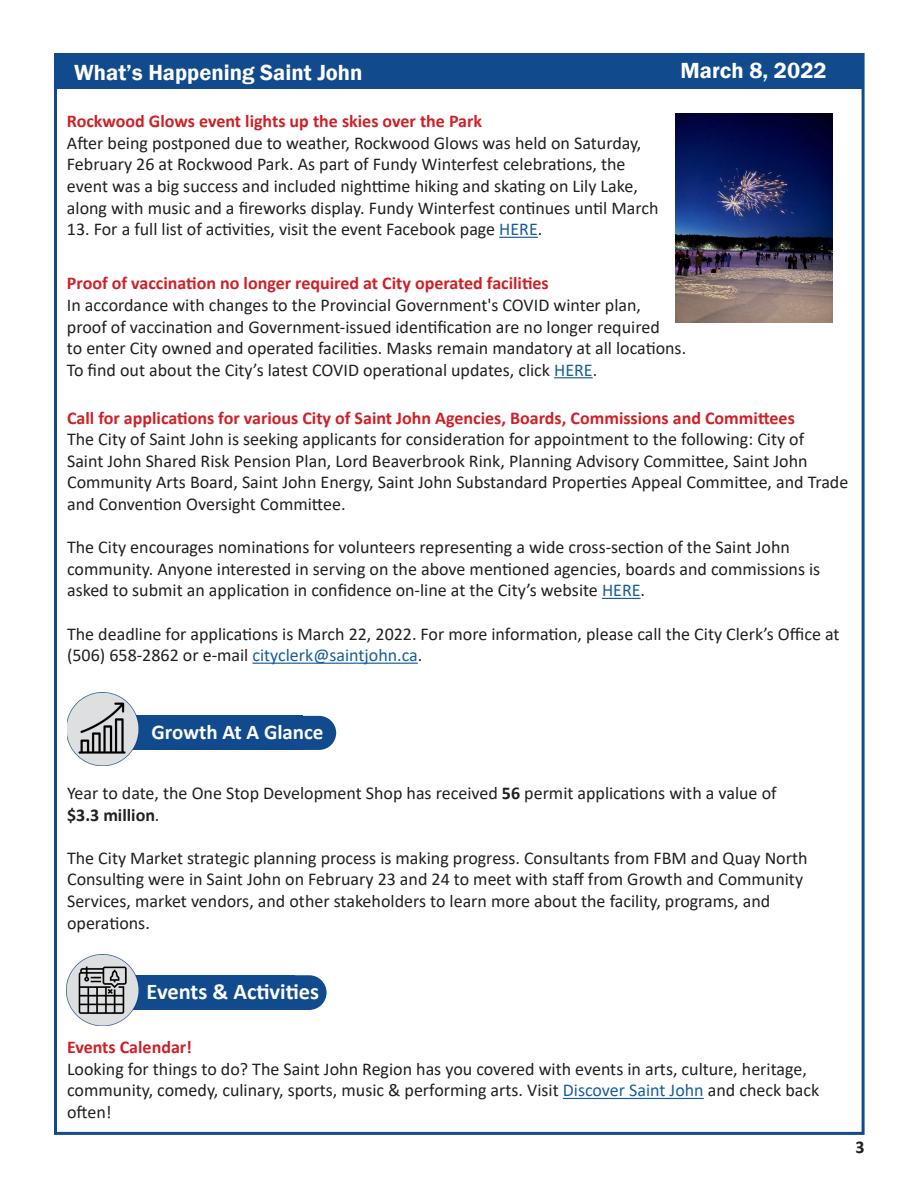
<style>
.page{position:relative;width:918px;height:1188px;background:#fff}
.page>*{position:absolute;margin:0;border:0;box-sizing:border-box;transform-origin:0 0}
.t1{font:600 22.5px "Franklin Gothic";color:#fff}
.t2{font:700 22.5px "Calibri";color:#fff}
.t3{font:700 21px "Calibri";color:#fff}
.t4{font:18px/21.6px "Calibri";color:#231f20}
.t5{font:700 18px "Calibri";color:#cf2027}
.t6{font:700 18px "Calibri";color:#231f20}
.s1{color:#175d9e}
.s2{font-weight:700}
.s3{font-weight:400}
</style>
<div class="page">
<div style="left:54px;top:54px;width:810px;height:34px;background:#114b8e"></div>
<div style="left:117px;top:716px;width:219px;height:34px;background:#114b8e;border-radius:17px"></div>
<img style="left:67px;top:693px;width:72px;height:72px">
<div style="left:118px;top:975px;width:209px;height:35px;background:#114b8e;border-radius:17px"></div>
<img style="left:67px;top:954px;width:71px;height:72px">
<hr style="left:563px;top:1098px;width:141px;height:1px;background:#175d9e">
<hr style="left:499px;top:237px;width:39px;height:1px;background:#175d9e">
<hr style="left:554px;top:377px;width:39px;height:1px;background:#175d9e">
<img style="left:675px;top:114px;width:157px;height:209px">
<hr style="left:602px;top:598px;width:39px;height:1px;background:#175d9e">
<hr style="left:253px;top:663px;width:165px;height:1px;background:#175d9e">
<p class="t1" style="left:74px;top:59px;width:290px">What’s Happening Saint John</p>
<p class="t1" style="left:681px;top:56px;width:148px">March 8, 2022</p>
<p class="t5" style="left:67px;top:109px;width:417px">Rockwood Glows event lights up the skies over the Park</p>
<p class="t4" style="left:67px;top:132px;width:593px">After being postponed due to weather, Rockwood Glows was held on Saturday, February 26 at Rockwood Park. As part of Fundy Winterfest celebrations, the event was a big success and included nighttime hiking and skating on Lily Lake, along with music and a fireworks display. Fundy Winterfest continues until March</p>
<p class="t4" style="left:67px;top:218px;width:477px">13. For a full list of activities, visit the event Facebook page <span class="s1">HERE</span>.</p>
<p class="t5" style="left:67px;top:271px;width:483px">Proof of vaccination no longer required at City operated facilities</p>
<p class="t4" style="left:67px;top:294px;width:621px">In accordance with changes to the Provincial Government's COVID winter plan,<br>proof of vaccination and Government-issued identification are no longer required<br>to enter City owned and operated facilities. Masks remain mandatory at all locations.</p>
<p class="t4" style="left:67px;top:359px;width:532px">To find out about the City’s latest COVID operational updates, click <span class="s1">HERE</span>.</p>
<p class="t5" style="left:67px;top:405px;width:729px">Call for applications for various City of Saint John Agencies, Boards, Commissions and Committees</p>
<p class="t4" style="left:67px;top:428px;width:783px">The City of Saint John is seeking applicants for consideration for appointment to the following: City of<br>Saint John Shared Risk Pension Plan, Lord Beaverbrook Rink, Planning Advisory Committee, Saint John Community Arts Board, Saint John Energy, Saint John Substandard Properties Appeal Committee, and Trade and Convention Oversight Committee.</p>
<p class="t4" style="left:67px;top:536px;width:755px">The City encourages nominations for volunteers representing a wide cross-section of the Saint John community. Anyone interested in serving on the above mentioned agencies, boards and commissions is asked to submit an application in confidence on-line at the City’s website <span class="s1">HERE</span>.</p>
<p class="t4" style="left:67px;top:622px;width:774px">The deadline for applications is March 22, 2022. For more information, please call the City Clerk’s Office at (506) 658-2862 or e-mail <span class="s1">cityclerk@saintjohn.ca</span>.</p>
<p class="t3" style="left:152px;top:717px;width:173px">Growth At A Glance</p>
<p class="t4" style="left:67px;top:782px;width:711px">Year to date, the One Stop Development Shop has received <span class="s2">56</span> permit applications with a value of</p>
<p class="t6" style="left:67px;top:802px;width:94px">$3.3 million<span class="s3">.</span></p>
<p class="t4" style="left:67px;top:846px;width:742px">The City Market strategic planning process is making progress. Consultants from FBM and Quay North Consulting were in Saint John on February 23 and 24 to meet with staff from Growth and Community Services, market vendors, and other stakeholders to learn more about the facility, programs, and operations.</p>
<p class="t2" style="left:147px;top:976px;width:174px">Events &amp; Activities</p>
<p class="t5" style="left:67px;top:1035px;width:127px">Events Calendar!</p>
<p class="t4" style="left:67px;top:1058px;width:754px">Looking for things to do? The Saint John Region has you covered with events in arts, culture, heritage, community, comedy, culinary, sports, music &amp; performing arts. Visit <span class="s1">Discover Saint John</span> and check back often!</p>
<p class="t6" style="left:856px;top:1134px;width:11px">3</p>
</div>
